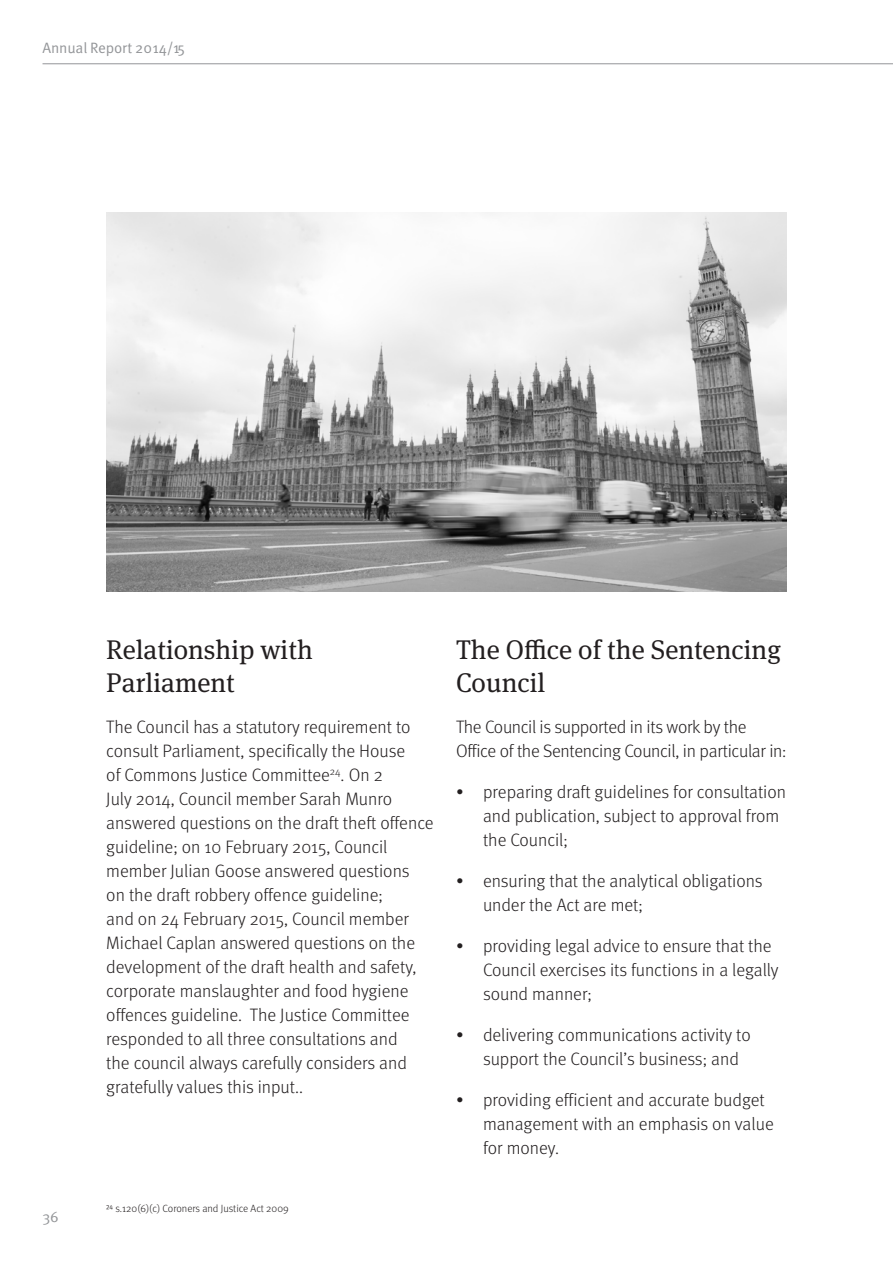
<style>
.page{position:relative;width:893px;height:1263px;background:#fff}
.page>*{position:absolute;margin:0;border:0;box-sizing:border-box;transform-origin:0 0}
.Heading1{font:27px/32.4px "Meta Serif OT";color:#231f20}
.Body_text{font:300 18px/24px "Meta OT";color:#231f20}
.t1{font:15px "Meta OT Norm";letter-spacing:-.01em;color:#939598}
.footnotes{font:300 10.5px "Meta OT";color:#231f20}
</style>
<div class="page">
<hr style="left:43px;top:63px;width:850px;height:1px;background:#939598">
<img style="left:106px;top:213px;width:681px;height:378px">
<p class="t1" style="left:43px;top:39px;width:144px">Annual Report 2014/15</p>
<p class="t1" style="left:43px;top:1208px;width:18px">36</p>
<p class="Heading1" style="left:106px;top:634px;width:208px">Relationship with<br>Parliament</p>
<p class="Body_text" style="left:106px;top:715px;width:329px">The Council has a statutory requirement to consult Parliament, specifically the House<br>of Commons Justice Committee<sup>24</sup>. On 2<br>July 2014, Council member Sarah Munro answered questions on the draft theft offence guideline; on 10 February 2015, Council member Julian Goose answered questions<br>on the draft robbery offence guideline;<br>and on 24 February 2015, Council member Michael Caplan answered questions on the development of the draft health and safety, corporate manslaughter and food hygiene offences guideline. The Justice Committee responded to all three consultations and<br>the council always carefully considers and gratefully values this input..</p>
<p class="footnotes" style="left:106px;top:1202px;width:184px">24 s.120(6)(c) Coroners and Justice Act 2009</p>
<p class="Heading1" style="left:456px;top:634px;width:327px;line-height:33px">The Office of the Sentencing<br>Council</p>
<p class="Body_text" style="left:456px;top:715px;width:332px">The Council is supported in its work by the<br>Office of the Sentencing Council, in particular in:</p>
<p class="Body_text" style="left:483px;top:780px;width:305px;text-indent:-27px">• preparing draft guidelines for consultation and publication, subject to approval from the Council;</p>
<p class="Body_text" style="left:483px;top:869px;width:281px;text-indent:-27px">• ensuring that the analytical obligations under the Act are met;</p>
<p class="Body_text" style="left:483px;top:934px;width:297px;text-indent:-27px">• providing legal advice to ensure that the<br>Council exercises its functions in a legally sound manner;</p>
<p class="Body_text" style="left:483px;top:1023px;width:269px;text-indent:-27px">• delivering communications activity to support the Council’s business; and</p>
<p class="Body_text" style="left:483px;top:1088px;width:292px;text-indent:-27px">• providing efficient and accurate budget management with an emphasis on value for money.</p>
</div>
